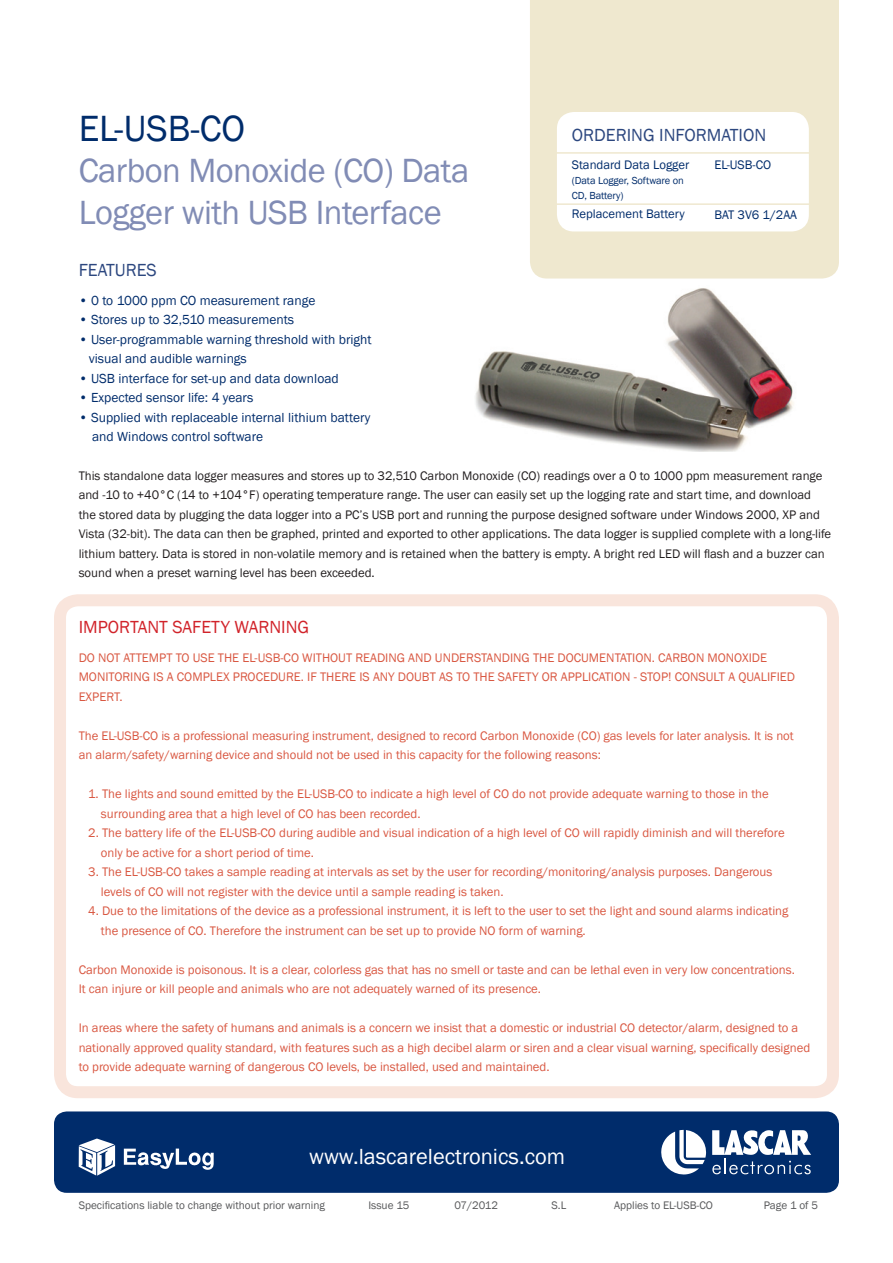
<style>
.page{position:relative;width:893px;height:1263px;background:#fff}
.page>*{position:absolute;margin:0;border:0;box-sizing:border-box;transform-origin:0 0}
.t1{font:37.5px "Franklin Gothic";color:#002c6b}
.t2{font:34.5px/41.4px "Franklin Gothic";letter-spacing:-.015em;color:#818cb5}
.t3{font:22.5px "Franklin Gothic";color:#fff}
.t4{font:18px "Franklin Gothic";color:#2c477f}
.t5{font:18px "Franklin Gothic";color:#d1232a}
.t6{font:13.5px "Franklin Gothic";color:#002c6b}
.t7{font:12.75px "Franklin Gothic";color:#d95842}
.t8{font:12.75px/19.5px "Franklin Gothic";color:#231f20}
.t9{font:12.75px "Franklin Gothic";color:#002c6b}
.t10{font:11.25px "Franklin Gothic";color:#57585a}
.t11{font:10.5px "Franklin Gothic";letter-spacing:-.01em;color:#002c6b}
</style>
<div class="page">
<div style="left:54px;top:594px;width:785px;height:504px;border:12px solid #f9e5dc;border-radius:18px"></div>
<img style="left:475px;top:288px;width:319px;height:164px">
<div style="left:530px;top:0;width:309px;height:279px;background:#efe8cf"></div>
<div style="left:557px;top:112px;width:252px;height:119px;background:#fff;border-radius:17px"></div>
<hr style="left:543px;top:203px;width:274px;height:2px;background:#efe8cf">
<hr style="left:540px;top:152px;width:274px;height:2px;background:#efe8cf">
<div style="left:54px;top:1111px;width:785px;height:82px;background:#002c6b;border-radius:13px"></div>
<svg style="left:712px;top:1130px;width:99px;height:44px"></svg>
<svg style="left:661px;top:1130px;width:45px;height:44px"></svg>
<svg style="left:124px;top:1148px;width:90px;height:22px"></svg>
<svg style="left:79px;top:1138px;width:36px;height:38px"></svg>
<p class="t1" style="left:79px;top:105px;width:168px">EL-USB-CO</p>
<p class="t2" style="left:79px;top:151px;width:392px">Carbon Monoxide (CO) Data<br>Logger with USB Interface</p>
<p class="t4" style="left:79px;top:259px;width:80px">FEATURES</p>
<p class="t6" style="left:79px;top:292px;width:238px">• 0 to 1000 ppm CO measurement range</p>
<p class="t6" style="left:79px;top:311px;width:217px">• Stores up to 32,510 measurements</p>
<p class="t6" style="left:79px;top:331px;width:295px">• User-programmable warning threshold with bright</p>
<p class="t6" style="left:89px;top:350px;width:160px">visual and audible warnings</p>
<p class="t6" style="left:79px;top:370px;width:262px">• USB interface for set-up and data download</p>
<p class="t6" style="left:79px;top:389px;width:176px">• Expected sensor life: 4 years</p>
<p class="t6" style="left:79px;top:409px;width:293px">• Supplied with replaceable internal lithium battery</p>
<p class="t6" style="left:92px;top:428px;width:173px">and Windows control software</p>
<p class="t4" style="left:572px;top:123px;width:196px">ORDERING INFORMATION</p>
<p class="t9" style="left:572px;top:156px;width:119px">Standard Data Logger</p>
<p class="t11" style="left:572px;top:174px;width:114px">(Data Logger, Software on</p>
<p class="t11" style="left:572px;top:189px;width:53px">CD, Battery)</p>
<p class="t9" style="left:572px;top:206px;width:114px">Replacement Battery</p>
<p class="t9" style="left:715px;top:157px;width:58px">EL-USB-CO</p>
<p class="t9" style="left:715px;top:207px;width:84px">BAT 3V6 1/2AA</p>
<p class="t8" style="left:79px;top:466px;width:754px">This standalone data logger measures and stores up to 32,510 Carbon Monoxide (CO) readings over a 0 to 1000 ppm measurement range and -10 to +40°C (14 to +104°F) operating temperature range. The user can easily set up the logging rate and start time, and download the stored data by plugging the data logger into a PC’s USB port and running the purpose designed software under Windows 2000, XP and Vista (32-bit). The data can then be graphed, printed and exported to other applications. The data logger is supplied complete with a long-life lithium battery. Data is stored in non-volatile memory and is retained when the battery is empty. A bright red LED will flash and a buzzer can sound when a preset warning level has been exceeded.</p>
<p class="t5" style="left:79px;top:616px;width:232px">IMPORTANT SAFETY WARNING</p>
<p class="t7" style="left:79px;top:649px;width:690px">DO NOT ATTEMPT TO USE THE EL-USB-CO WITHOUT READING AND UNDERSTANDING THE DOCUMENTATION. CARBON MONOXIDE</p>
<p class="t7" style="left:79px;top:669px;width:718px">MONITORING IS A COMPLEX PROCEDURE. IF THERE IS ANY DOUBT AS TO THE SAFETY OR APPLICATION - STOP! CONSULT A QUALIFIED</p>
<p class="t7" style="left:79px;top:688px;width:46px">EXPERT.</p>
<p class="t7" style="left:79px;top:727px;width:716px">The EL-USB-CO is a professional measuring instrument, designed to record Carbon Monoxide (CO) gas levels for later analysis. It is not</p>
<p class="t7" style="left:79px;top:747px;width:524px">an alarm/safety/warning device and should not be used in this capacity for the following reasons:</p>
<p class="t7" style="left:88px;top:786px;width:682px">1. The lights and sound emitted by the EL-USB-CO to indicate a high level of CO do not provide adequate warning to those in the</p>
<p class="t7" style="left:101px;top:805px;width:321px">surrounding area that a high level of CO has been recorded.</p>
<p class="t7" style="left:88px;top:825px;width:698px">2. The battery life of the EL-USB-CO during audible and visual indication of a high level of CO will rapidly diminish and will therefore</p>
<p class="t7" style="left:101px;top:844px;width:215px">only be active for a short period of time.</p>
<p class="t7" style="left:88px;top:864px;width:686px">3. The EL-USB-CO takes a sample reading at intervals as set by the user for recording/monitoring/analysis purposes. Dangerous</p>
<p class="t7" style="left:101px;top:883px;width:404px">levels of CO will not register with the device until a sample reading is taken.</p>
<p class="t7" style="left:88px;top:903px;width:702px">4. Due to the limitations of the device as a professional instrument, it is left to the user to set the light and sound alarms indicating</p>
<p class="t7" style="left:101px;top:922px;width:486px">the presence of CO. Therefore the instrument can be set up to provide NO form of warning.</p>
<p class="t7" style="left:79px;top:961px;width:718px">Carbon Monoxide is poisonous. It is a clear, colorless gas that has no smell or taste and can be lethal even in very low concentrations.</p>
<p class="t7" style="left:79px;top:981px;width:464px">It can injure or kill people and animals who are not adequately warned of its presence.</p>
<p class="t7" style="left:79px;top:1020px;width:721px">In areas where the safety of humans and animals is a concern we insist that a domestic or industrial CO detector/alarm, designed to a</p>
<p class="t7" style="left:79px;top:1039px;width:733px">nationally approved quality standard, with features such as a high decibel alarm or siren and a clear visual warning, specifically designed</p>
<p class="t7" style="left:79px;top:1059px;width:472px">to provide adequate warning of dangerous CO levels, be installed, used and maintained.</p>
<p class="t3" style="left:309px;top:1142px;width:258px">www.lascarelectronics.com</p>
<p class="t10" style="left:79px;top:1198px;width:248px">Specifications liable to change without prior warning</p>
<p class="t10" style="left:368px;top:1198px;width:43px">Issue 15</p>
<p class="t10" style="left:454px;top:1198px;width:45px">07/2012</p>
<p class="t10" style="left:551px;top:1198px;width:16px">S.L</p>
<p class="t10" style="left:614px;top:1198px;width:100px">Applies to EL-USB-CO</p>
<p class="t10" style="left:764px;top:1198px;width:56px">Page 1 of 5</p>
</div>
